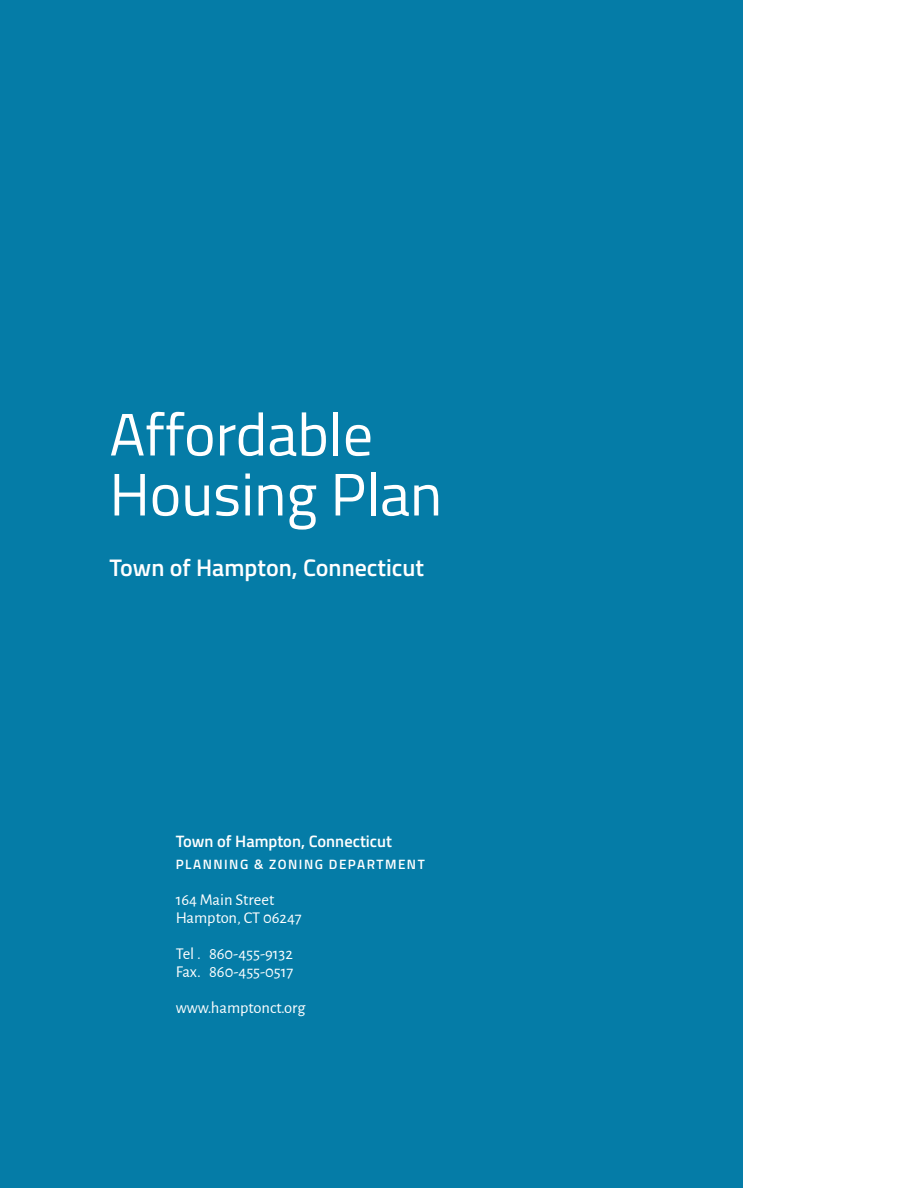
<style>
.page{position:relative;width:918px;height:1188px;background:#fff}
.page>*{position:absolute;margin:0;border:0;box-sizing:border-box;transform-origin:0 0}
.t1{font:60px/60px "Titillium Web";color:#fff}
.t2{font:600 24px "Titillium Web";color:#fff}
.t3{font:16.5px/18px "Alegreya Sans";color:#fff}
.t4{font:600 16.5px "Titillium Web";color:#fff}
.t5{font:600 13.5px "Titillium Web";letter-spacing:.11em;color:#fff}
</style>
<div class="page">
<div style="left:0;top:0;width:742px;height:1188px;background:#057ca7"></div>
<h1 class="t1" style="left:109px;top:402px;width:334px">Affordable<br>Housing Plan</h1>
<h2 class="t2" style="left:109px;top:549px;width:316px">Town of Hampton, Connecticut</h2>
<p class="t4" style="left:176px;top:829px;width:218px">Town of Hampton, Connecticut</p>
<p class="t5" style="left:176px;top:854px;width:251px">PLANNING &amp; ZONING DEPARTMENT</p>
<p class="t3" style="left:176px;top:890px;width:128px">164 Main Street<br>Hampton, CT 06247</p>
<p class="t3" style="left:176px;top:944px;width:119px">Tel . 860-455-9132<br>Fax. 860-455-0517</p>
<p class="t3" style="left:176px;top:998px;width:131px">www.hamptonct.org</p>
</div>
